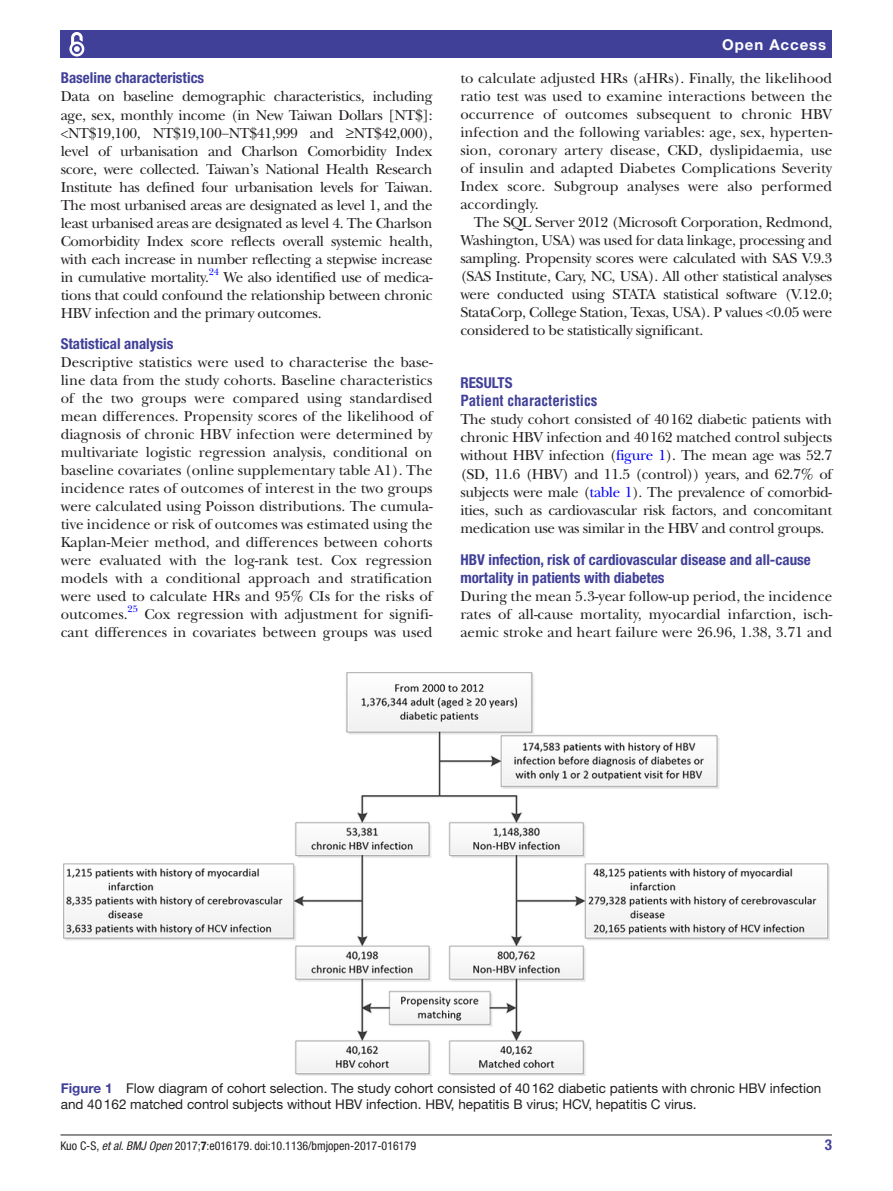
<style>
.page{position:relative;width:893px;height:1191px;background:#fff}
.page>*{position:absolute;margin:0;border:0;box-sizing:border-box;transform-origin:0 0}
.t1{font:15px/18px "New Baskerville";color:#231f20;text-align:justify}
.t2{font:700 condensed 15px/18px "Helvetica Neue LT Std";color:#414099}
.t3{font:700 condensed 15px "Helvetica LT Std";color:#414099}
.t4{font:700 15px "Helvetica Neue LT Std";letter-spacing:.065em;color:#fff}
.t5{font:13.5px/16.2px "Helvetica Neue LT Std";color:#231f20}
.t6{font:condensed 12px "Helvetica Neue LT Std";color:#231f20}
.t7{font:9.9px "New Baskerville";color:#00f}
.s1{color:#00f}
.s2{font-weight:700;color:#414099}
.s3{font-style:italic}
.s4{font-weight:700}
</style>
<div class="page">
<hr style="left:61px;top:1134px;width:771px;height:1px;background:#231f20">
<div style="left:61px;top:31px;width:771px;height:27px;background:#414099"></div>
<svg style="left:69px;top:32px;width:16px;height:25px"></svg>
<img style="left:64px;top:673px;width:765px;height:402px">
<p class="t2" style="left:61px;top:69px;width:145px">Baseline characteristics</p>
<p class="t1" style="left:61px;top:88px;width:373px">Data on baseline demographic characteristics, including age, sex, monthly income (in New Taiwan Dollars [NT$]: &lt;NT$19,100, NT$19,100−NT$41,999 and ≥NT$42,000), level of urbanisation and Charlson Comorbidity Index score, were collected. Taiwan’s National Health Research Institute has defined four urbanisation levels for Taiwan.<br>The most urbanised areas are designated as level 1, and the least urbanised areas are designated as level 4. The Charlson Comorbidity Index score reflects overall systemic health, with each increase in number reflecting a stepwise increase in cumulative mortality.</p>
<p class="t7" style="left:209px;top:266px;width:12px">24</p>
<p class="t1" style="left:61px;top:268px;width:373px;text-indent:163px">We also identified use of medica&shy;tions that could confound the relationship between chronic HBV infection and the primary outcomes.</p>
<p class="t2" style="left:61px;top:334px;width:114px">Statistical analysis</p>
<p class="t1" style="left:61px;top:353px;width:373px">Descriptive statistics were used to characterise the base&shy;line data from the study cohorts. Baseline characteristics of the two groups were compared using standardised mean differences. Propensity scores of the likelihood of diagnosis of chronic HBV infection were determined by multivariate logistic regression analysis, conditional on baseline covariates (online supplementary table A1). The incidence rates of outcomes of interest in the two groups were calculated using Poisson distributions. The cumula&shy;tive incidence or risk of outcomes was estimated using the Kaplan-Meier method, and differences between cohorts were evaluated with the log-rank test. Cox regression models with a conditional approach and stratification were used to calculate HRs and 95% CIs for the risks of outcomes.</p>
<p class="t7" style="left:128px;top:603px;width:12px">25</p>
<p class="t1" style="left:61px;top:605px;width:373px;text-align:right">Cox regression with adjustment for signifi-<br>cant differences in covariates between groups was used</p>
<p class="t4" style="left:722px;top:35px;width:106px">Open Access</p>
<p class="t1" style="left:460px;top:69px;width:373px">to calculate adjusted HRs (aHRs). Finally, the likelihood ratio test was used to examine interactions between the occurrence of outcomes subsequent to chronic HBV infection and the following variables: age, sex, hyperten&shy;sion, coronary artery disease, CKD, dyslipidaemia, use of insulin and adapted Diabetes Complications Severity Index score. Subgroup analyses were also performed accordingly.</p>
<p class="t1" style="left:460px;top:213px;width:373px;text-indent:14px">The SQL Server 2012 (Microsoft Corporation, Redmond, Washington, USA) was used for data linkage, processing and sampling. Propensity scores were calculated with SAS V.9.3 (SAS Institute, Cary, NC, USA). All other statistical analyses were conducted using STATA statistical software (V.12.0; StataCorp, College Station, Texas, USA). P values &lt;0.05 were considered to be statistically significant.</p>
<p class="t2" style="left:460px;top:374px;width:54px">Results</p>
<p class="t3" style="left:460px;top:391px;width:139px">Patient characteristics</p>
<p class="t1" style="left:460px;top:411px;width:373px">The study cohort consisted of 40162 diabetic patients with chronic HBV infection and 40162 matched control subjects without HBV infection (<span class="s1">figure 1</span>). The mean age was 52.7 (SD, 11.6 (HBV) and 11.5 (control)) years, and 62.7% of subjects were male (<span class="s1">table 1</span>). The prevalence of comorbid&shy;ities, such as cardiovascular risk factors, and concomitant medication use was similar in the HBV and control groups.</p>
<p class="t2" style="left:460px;top:550px;width:352px">HBV infection, risk of cardiovascular disease and all-cause mortality in patients with diabetes</p>
<p class="t1" style="left:460px;top:587px;width:373px">During the mean 5.3-year follow-up period, the incidence rates of all-cause mortality, myocardial infarction, isch&shy;aemic stroke and heart failure were 26.96, 1.38, 3.71 and</p>
<p class="t5" style="left:61px;top:1080px;width:762px"><span class="s2">Figure 1</span> Flow diagram of cohort selection. The study cohort consisted of 40162 diabetic patients with chronic HBV infection and 40162 matched control subjects without HBV infection. HBV, hepatitis B virus; HCV, hepatitis C virus.</p>
<p class="t6" style="left:61px;top:1138px;width:357px">Kuo C-S, <span class="s3">et al</span>. <span class="s3">BMJ Open</span> 2017;<span class="s4">7</span>:e016179. doi:10.1136/bmjopen-2017-016179</p>
<p class="t2" style="left:825px;top:1135px;width:9px">3</p>
</div>
